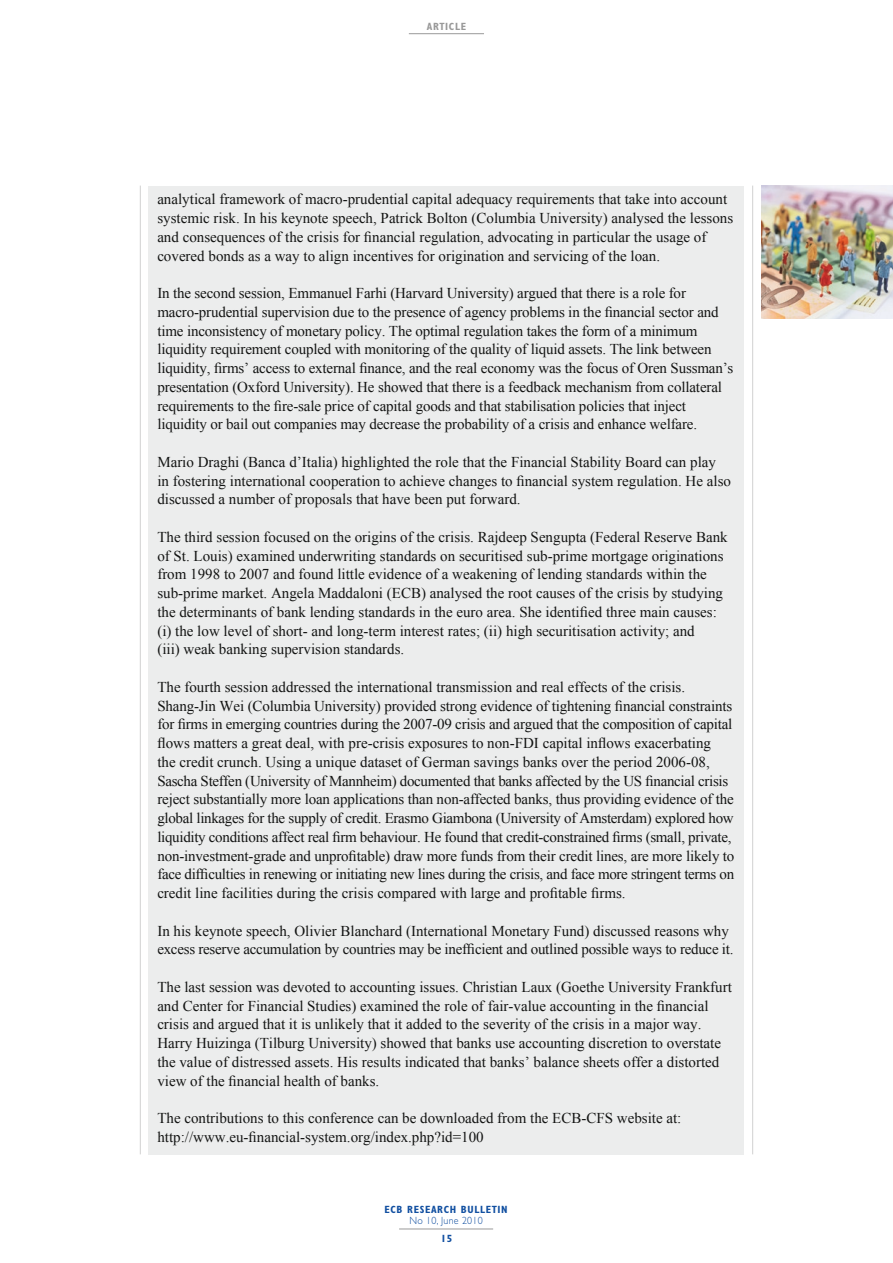
<style>
.page{position:relative;width:893px;height:1263px;background:#fff}
.page>*{position:absolute;margin:0;border:0;box-sizing:border-box;transform-origin:0 0}
.t1{font:15px/18.8px "Times New Roman WGL";color:#131413}
.t2{font:700 condensed 10.5px "Gill Sans Myriad";letter-spacing:.06em;color:#1250a1}
.t3{font:300 10.5px "Gill Sans";letter-spacing:.03em;color:#1250a1;scale:.95 1}
.t4{font:700 condensed 10.5px "Gill Sans Myriad";color:#999}
</style>
<div class="page">
<hr style="left:140px;top:186px;width:1px;height:968px;background:#d1d1d1">
<hr style="left:752px;top:186px;width:1px;height:968px;background:#d1d1d1">
<hr style="left:409px;top:33px;width:75px;height:1px;background:#999">
<hr style="left:399px;top:1229px;width:94px;height:1px;background:#999">
<img style="left:761px;top:186px;width:132px;height:133px">
<div style="left:149px;top:186px;width:595px;height:968px;background:#eceded"></div>
<p class="t4" style="left:427px;top:20px;width:7px">ARTICLE</p>
<p class="t1" style="left:157px;top:190px;width:577px">analytical framework of macro-prudential capital adequacy requirements that take into account systemic risk. In his keynote speech, Patrick Bolton (Columbia University) analysed the lessons and consequences of the crisis for financial regulation, advocating in particular the usage of covered bonds as a way to align incentives for origination and servicing of the loan.</p>
<p class="t1" style="left:157px;top:283px;width:578px">In the second session, Emmanuel Farhi (Harvard University) argued that there is a role for macro-prudential supervision due to the presence of agency problems in the financial sector and time inconsistency of monetary policy. The optimal regulation takes the form of a minimum liquidity requirement coupled with monitoring of the quality of liquid assets. The link between liquidity, firms’ access to external finance, and the real economy was the focus of Oren Sussman’s presentation (Oxford University). He showed that there is a feedback mechanism from collateral requirements to the fire-sale price of capital goods and that stabilisation policies that inject liquidity or bail out companies may decrease the probability of a crisis and enhance welfare.</p>
<p class="t1" style="left:157px;top:452px;width:575px">Mario Draghi (Banca d’Italia) highlighted the role that the Financial Stability Board can play in fostering international cooperation to achieve changes to financial system regulation. He also discussed a number of proposals that have been put forward.</p>
<p class="t1" style="left:157px;top:527px;width:572px">The third session focused on the origins of the crisis. Rajdeep Sengupta (Federal Reserve Bank of St. Louis) examined underwriting standards on securitised sub-prime mortgage originations from 1998 to 2007 and found little evidence of a weakening of lending standards within the sub-prime market. Angela Maddaloni (ECB) analysed the root causes of the crisis by studying the determinants of bank lending standards in the euro area. She identified three main causes: (i) the low level of short- and long-term interest rates; (ii) high securitisation activity; and<br>(iii) weak banking supervision standards.</p>
<p class="t1" style="left:157px;top:677px;width:579px">The fourth session addressed the international transmission and real effects of the crisis.<br>Shang-Jin Wei (Columbia University) provided strong evidence of tightening financial constraints for firms in emerging countries during the 2007-09 crisis and argued that the composition of capital flows matters a great deal, with pre-crisis exposures to non-FDI capital inflows exacerbating<br>the credit crunch. Using a unique dataset of German savings banks over the period 2006-08, Sascha Steffen (University of Mannheim) documented that banks affected by the US financial crisis reject substantially more loan applications than non-affected banks, thus providing evidence of the global linkages for the supply of credit. Erasmo Giambona (University of Amsterdam) explored how liquidity conditions affect real firm behaviour. He found that credit-constrained firms (small, private, non-investment-grade and unprofitable) draw more funds from their credit lines, are more likely to face difficulties in renewing or initiating new lines during the crisis, and face more stringent terms on credit line facilities during the crisis compared with large and profitable firms.</p>
<p class="t1" style="left:157px;top:921px;width:578px">In his keynote speech, Olivier Blanchard (International Monetary Fund) discussed reasons why excess reserve accumulation by countries may be inefficient and outlined possible ways to reduce it.</p>
<p class="t1" style="left:157px;top:977px;width:576px">The last session was devoted to accounting issues. Christian Laux (Goethe University Frankfurt and Center for Financial Studies) examined the role of fair-value accounting in the financial crisis and argued that it is unlikely that it added to the severity of the crisis in a major way.<br>Harry Huizinga (Tilburg University) showed that banks use accounting discretion to overstate the value of distressed assets. His results indicated that banks’ balance sheets offer a distorted view of the financial health of banks.</p>
<p class="t1" style="left:157px;top:1108px;width:526px">The contributions to this conference can be downloaded from the ECB-CFS website at: http://www.eu-financial-system.org/index.php?id=100</p>
<p class="t2" style="left:385px;top:1203px;width:125px">ECB RESEARCH BULLETIN</p>
<p class="t3" style="left:409px;top:1214px;width:79px">No 10, June 2010</p>
<p class="t2" style="left:441px;top:1232px;width:13px">15</p>
</div>
